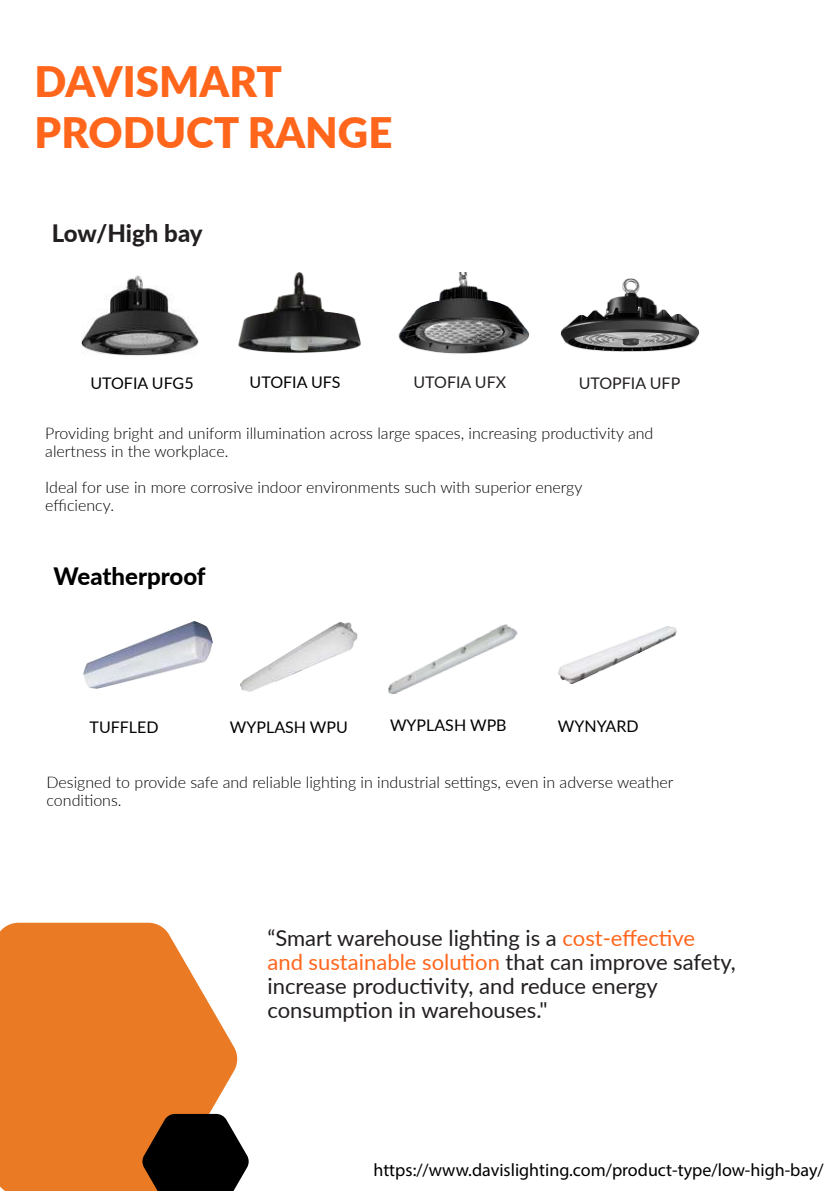
<style>
.page{position:relative;width:840px;height:1191px;background:#fff}
.page>*{position:absolute;margin:0;border:0;box-sizing:border-box;transform-origin:0 0}
.t1{font:900 42px/51px "Lato";color:#ff661c}
.t2{font:800 24px "Lato";color:#000}
.t3{font:800 24px "Lato";letter-spacing:-.005em;color:#231f20}
.t4{font:22px/24px "Lato";color:#231f20}
.t5{font:18px "Myriad Pro";color:#000}
.t6{font:300 16px/18px "Lato";color:#000}
.t7{font:16px "Lato";color:#000}
.t8{font:16px "Lato";color:#231f20}
.s1{color:#ff661c}
</style>
<div class="page">
<svg style="left:0;top:922px;width:238px;height:269px;background:#eb8636"></svg>
<svg style="left:142px;top:1114px;width:107px;height:77px;background:#2f241c"></svg>
<img style="left:238px;top:272px;width:122px;height:80px">
<img style="left:398px;top:272px;width:131px;height:82px">
<img style="left:560px;top:278px;width:140px;height:74px">
<img style="left:84px;top:621px;width:128px;height:68px">
<img style="left:558px;top:626px;width:117px;height:57px">
<img style="left:240px;top:622px;width:118px;height:70px">
<img style="left:81px;top:275px;width:117px;height:81px">
<img style="left:388px;top:624px;width:130px;height:70px">
<h1 class="t1" style="left:35px;top:55px;width:359px">DAVISMART<br>PRODUCT RANGE</h1>
<h2 class="t3" style="left:52px;top:216px;width:152px">Low/High bay</h2>
<p class="t7" style="left:90px;top:371px;width:105px">UTOFIA UFG5</p>
<p class="t7" style="left:249px;top:370px;width:92px">UTOFIA UFS</p>
<p class="t8" style="left:413px;top:371px;width:94px">UTOFIA UFX</p>
<p class="t8" style="left:578px;top:372px;width:103px">UTOPFIA UFP</p>
<p class="t6" style="left:45px;top:424px;width:609px">Providing bright and uniform illumination across large spaces, increasing productivity and alertness in the workplace.</p>
<p class="t6" style="left:45px;top:478px;width:538px">Ideal for use in more corrosive indoor environments such with superior energy efficiency.</p>
<h2 class="t2" style="left:54px;top:559px;width:153px">Weatherproof</h2>
<p class="t7" style="left:390px;top:714px;width:118px">WYPLASH WPB</p>
<p class="t7" style="left:90px;top:715px;width:70px">TUFFLED</p>
<p class="t7" style="left:557px;top:715px;width:82px">WYNYARD</p>
<p class="t7" style="left:230px;top:715px;width:119px">WYPLASH WPU</p>
<p class="t6" style="left:46px;top:772px;width:628px">Designed to provide safe and reliable lighting in industrial settings, even in adverse weather conditions.</p>
<h3 class="t4" style="left:267px;top:924px;width:469px">“Smart warehouse lighting is a <span class="s1">cost-effective and sustainable solution</span> that can improve safety, increase productivity, and reduce energy consumption in warehouses."</h3>
<p class="t5" style="left:373px;top:1159px;width:451px">https://www.davislighting.com/product-type/low-high-bay/</p>
</div>
